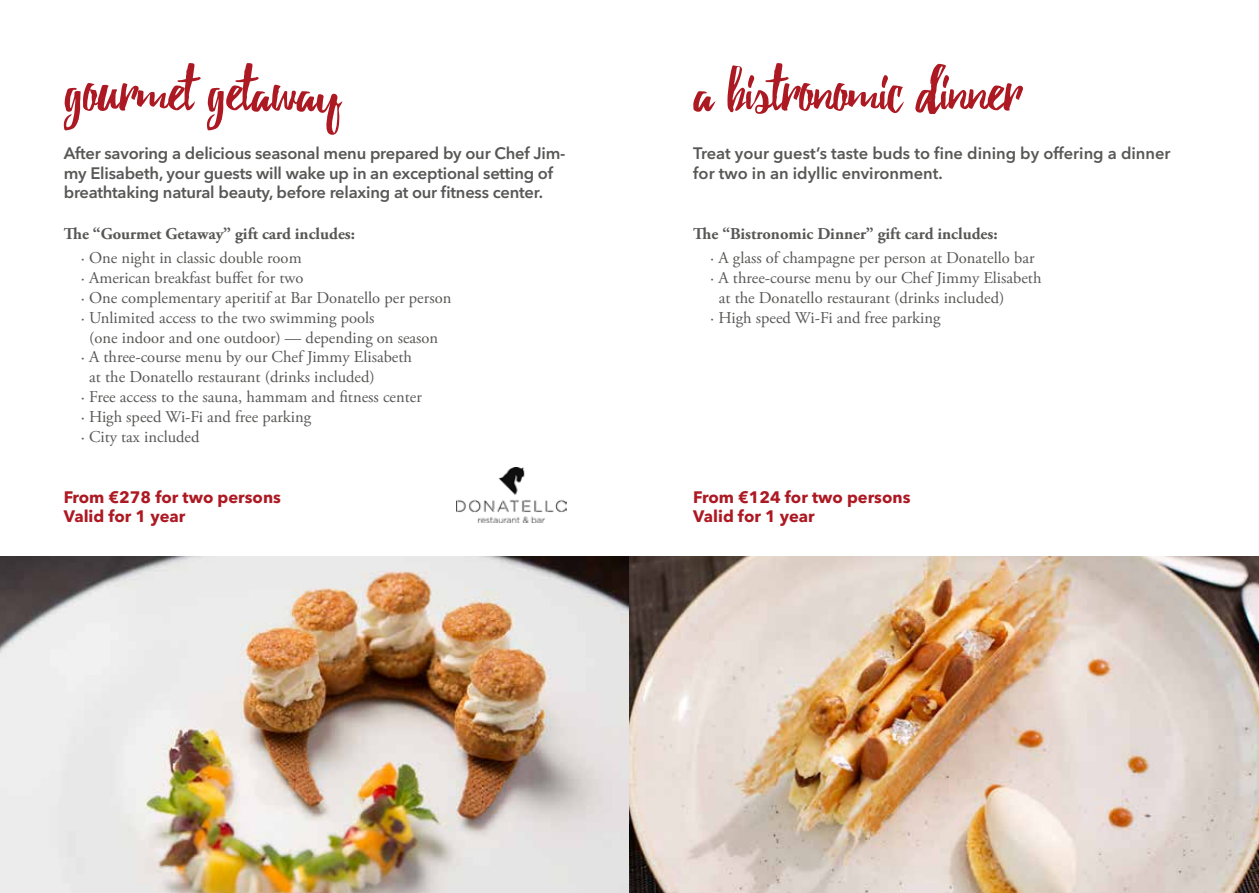
<style>
.page{position:relative;width:1259px;height:893px;background:#fff}
.page>*{position:absolute;margin:0;border:0;box-sizing:border-box;transform-origin:0 0}
.t1{font:60px "Debby";color:#ad1923}
.t2{font:16.5px "Adobe Garamond Pro";color:#575756}
.t3{font:600 16.5px/19.8px "Avenir Next LT Pro";letter-spacing:-.015em;color:#575756}
.t4{font:700 16.5px "Adobe Garamond Pro";color:#575756}
.t5{font:700 16.5px/19.8px "Avenir Next LT Pro";color:#ad1923}
</style>
<div class="page">
<img style="left:0;top:556px;width:1259px;height:337px">
<img style="left:457px;top:468px;width:109px;height:55px">
<h1 class="t1" style="left:64px;top:55px;width:278px">gourmet getaway</h1>
<p class="t3" style="left:64px;top:143px;width:503px">After savoring a delicious seasonal menu prepared by our Chef Jim&shy;my Elisabeth, your guests will wake up in an exceptional setting of breathtaking natural beauty, before relaxing at our fitness center.</p>
<p class="t4" style="left:64px;top:225px;width:293px">The “Gourmet Getaway” gift card includes:</p>
<p class="t2" style="left:81px;top:248px;width:222px">· One night in classic double room</p>
<p class="t2" style="left:81px;top:268px;width:224px">· American breakfast buffet for two</p>
<p class="t2" style="left:81px;top:288px;width:372px">· One complementary aperitif at Bar Donatello per person</p>
<p class="t2" style="left:81px;top:308px;width:295px">· Unlimited access to the two swimming pools</p>
<p class="t2" style="left:89px;top:327px;width:350px">(one indoor and one outdoor) — depending on season</p>
<p class="t2" style="left:81px;top:347px;width:333px">· A three-course menu by our Chef Jimmy Elisabeth</p>
<p class="t2" style="left:89px;top:367px;width:287px">at the Donatello restaurant (drinks included)</p>
<p class="t2" style="left:81px;top:387px;width:342px">· Free access to the sauna, hammam and fitness center</p>
<p class="t2" style="left:81px;top:407px;width:232px">· High speed Wi-Fi and free parking</p>
<p class="t2" style="left:81px;top:426px;width:120px">· City tax included</p>
<p class="t5" style="left:64px;top:487px;width:219px">From €278 for two persons<br>Valid for 1 year</p>
<h1 class="t1" style="left:693px;top:55px;width:329px">a bistronomic dinner</h1>
<p class="t3" style="left:693px;top:143px;width:479px">Treat your guest’s taste buds to fine dining by offering a dinner for two in an idyllic environment.</p>
<p class="t4" style="left:693px;top:225px;width:306px">The “Bistronomic Dinner” gift card includes:</p>
<p class="t2" style="left:710px;top:248px;width:326px">· A glass of champagne per person at Donatello bar</p>
<p class="t2" style="left:710px;top:268px;width:333px">· A three-course menu by our Chef Jimmy Elisabeth</p>
<p class="t2" style="left:719px;top:288px;width:287px">at the Donatello restaurant (drinks included)</p>
<p class="t2" style="left:710px;top:308px;width:232px">· High speed Wi-Fi and free parking</p>
<p class="t5" style="left:693px;top:487px;width:219px">From €124 for two persons<br>Valid for 1 year</p>
</div>
